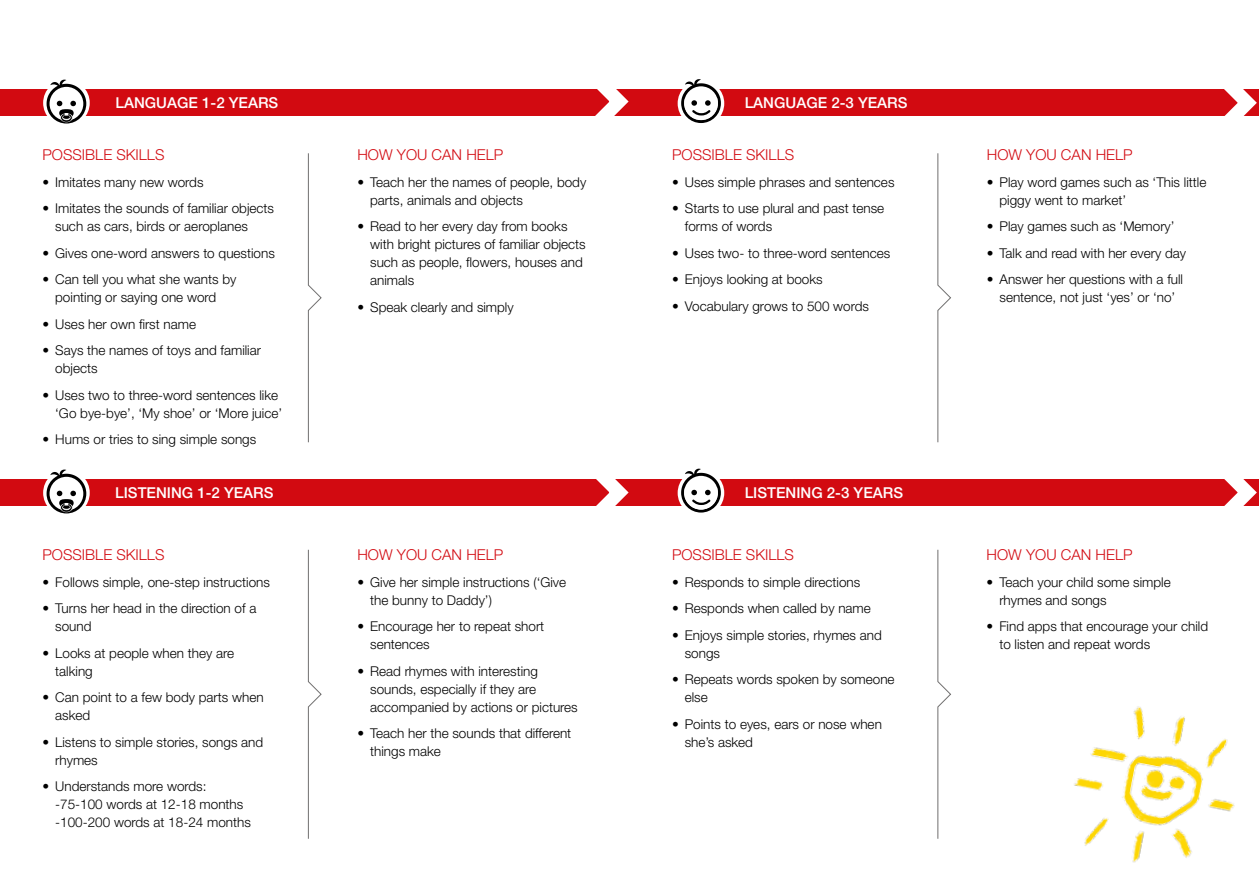
<style>
.page{position:relative;width:1259px;height:893px;background:#fff}
.page>*{position:absolute;margin:0;border:0;box-sizing:border-box;transform-origin:0 0}
.t1{font:300 15px "Helvetica Neue LT Pro";color:#d20a11}
.t2{font:500 15px "Helvetica Neue LT Pro";color:#fff}
.t3{font:300 13.5px/18px "Helvetica Neue LT Pro";color:#000}
</style>
<div class="page">
<div style="left:0;top:89px;width:1259px;height:27px;background:#d20a11"></div>
<div style="left:0;top:479px;width:1259px;height:27px;background:#d20a11"></div>
<svg style="left:595px;top:89px;width:34px;height:27px"></svg>
<svg style="left:1224px;top:89px;width:33px;height:27px"></svg>
<svg style="left:596px;top:479px;width:33px;height:27px"></svg>
<svg style="left:1224px;top:479px;width:33px;height:27px"></svg>
<svg style="left:43px;top:80px;width:47px;height:46px"></svg>
<svg style="left:47px;top:80px;width:39px;height:44px"></svg>
<svg style="left:43px;top:470px;width:47px;height:46px"></svg>
<svg style="left:47px;top:470px;width:39px;height:43px"></svg>
<div style="left:677px;top:80px;width:47px;height:47px;background:#fff;border-radius:50%"></div>
<svg style="left:681px;top:79px;width:40px;height:44px"></svg>
<div style="left:677px;top:470px;width:47px;height:46px;background:#fff;border-radius:50%"></div>
<svg style="left:681px;top:469px;width:40px;height:44px"></svg>
<img style="left:1074px;top:706px;width:161px;height:157px">
<svg style="left:308px;top:153px;width:13px;height:290px"></svg>
<svg style="left:937px;top:153px;width:14px;height:290px"></svg>
<svg style="left:308px;top:549px;width:13px;height:290px"></svg>
<svg style="left:937px;top:549px;width:14px;height:290px"></svg>
<p class="t2" style="left:115px;top:94px;width:164px">LANGUAGE 1-2 YEARS</p>
<p class="t2" style="left:744px;top:94px;width:164px">LANGUAGE 2-3 YEARS</p>
<p class="t1" style="left:42px;top:146px;width:123px">POSSIBLE SKILLS</p>
<p class="t3" style="left:42px;top:173px;width:163px">• Imitates many new words</p>
<p class="t3" style="left:55px;top:199px;width:220px;text-indent:-13px">• Imitates the sounds of familiar objects such as cars, birds or aeroplanes</p>
<p class="t3" style="left:42px;top:244px;width:234px">• Gives one-word answers to questions</p>
<p class="t3" style="left:42px;top:270px;width:195px;text-align:center">• Can tell you what she wants by pointing or saying one word</p>
<p class="t3" style="left:42px;top:315px;width:155px">• Uses her own first name</p>
<p class="t3" style="left:55px;top:341px;width:207px;text-indent:-13px">• Says the names of toys and familiar objects</p>
<p class="t3" style="left:42px;top:386px;width:241px;text-align:right">• Uses two to three-word sentences like ‘Go bye-bye’, ‘My shoe’ or ‘More juice’</p>
<p class="t3" style="left:42px;top:430px;width:215px">• Hums or tries to sing simple songs</p>
<p class="t1" style="left:357px;top:146px;width:147px">HOW YOU CAN HELP</p>
<p class="t3" style="left:370px;top:173px;width:218px;text-indent:-13px">• Teach her the names of people, body parts, animals and objects</p>
<p class="t3" style="left:370px;top:217px;width:217px;text-indent:-13px">• Read to her every day from books with bright pictures of familiar objects such as people, flowers, houses and animals</p>
<p class="t3" style="left:357px;top:298px;width:158px">• Speak clearly and simply</p>
<p class="t1" style="left:672px;top:146px;width:123px">POSSIBLE SKILLS</p>
<p class="t3" style="left:672px;top:173px;width:224px">• Uses simple phrases and sentences</p>
<p class="t3" style="left:685px;top:199px;width:201px;text-indent:-13px">• Starts to use plural and past tense forms of words</p>
<p class="t3" style="left:672px;top:244px;width:220px">• Uses two- to three-word sentences</p>
<p class="t3" style="left:672px;top:270px;width:152px">• Enjoys looking at books</p>
<p class="t3" style="left:672px;top:297px;width:198px">• Vocabulary grows to 500 words</p>
<p class="t2" style="left:115px;top:484px;width:160px">LISTENING 1-2 YEARS</p>
<p class="t2" style="left:744px;top:484px;width:160px">LISTENING 2-3 YEARS</p>
<p class="t1" style="left:42px;top:546px;width:123px">POSSIBLE SKILLS</p>
<p class="t3" style="left:42px;top:573px;width:229px">• Follows simple, one-step instructions</p>
<p class="t3" style="left:55px;top:599px;width:203px;text-indent:-13px">• Turns her head in the direction of a sound</p>
<p class="t3" style="left:55px;top:644px;width:180px;text-indent:-13px">• Looks at people when they are talking</p>
<p class="t3" style="left:55px;top:688px;width:210px;text-indent:-13px">• Can point to a few body parts when asked</p>
<p class="t3" style="left:55px;top:733px;width:209px;text-indent:-13px">• Listens to simple stories, songs and rhymes</p>
<p class="t3" style="left:55px;top:777px;width:197px;text-indent:-13px">• Understands more words: -75-100 words at 12-18 months -100-200 words at 18-24 months</p>
<p class="t1" style="left:357px;top:546px;width:147px">HOW YOU CAN HELP</p>
<p class="t3" style="left:370px;top:573px;width:198px;text-indent:-13px">• Give her simple instructions (‘Give the bunny to Daddy’)</p>
<p class="t3" style="left:370px;top:617px;width:176px;text-indent:-13px">• Encourage her to repeat short sentences</p>
<p class="t3" style="left:370px;top:662px;width:209px;text-indent:-13px">• Read rhymes with interesting sounds, especially if they are accompanied by actions or pictures</p>
<p class="t3" style="left:370px;top:724px;width:203px;text-indent:-13px">• Teach her the sounds that different things make</p>
<p class="t1" style="left:672px;top:546px;width:123px">POSSIBLE SKILLS</p>
<p class="t3" style="left:672px;top:573px;width:190px">• Responds to simple directions</p>
<p class="t3" style="left:672px;top:599px;width:200px">• Responds when called by name</p>
<p class="t3" style="left:685px;top:626px;width:199px;text-indent:-13px">• Enjoys simple stories, rhymes and songs</p>
<p class="t3" style="left:685px;top:670px;width:211px;text-indent:-13px">• Repeats words spoken by someone else</p>
<p class="t3" style="left:685px;top:715px;width:199px;text-indent:-13px">• Points to eyes, ears or nose when she’s asked</p>
<p class="t1" style="left:986px;top:146px;width:147px">HOW YOU CAN HELP</p>
<p class="t3" style="left:999px;top:173px;width:208px;text-indent:-13px">• Play word games such as ‘This little piggy went to market’</p>
<p class="t3" style="left:986px;top:217px;width:189px">• Play games such as ‘Memory’</p>
<p class="t3" style="left:986px;top:244px;width:201px">• Talk and read with her every day</p>
<p class="t3" style="left:986px;top:270px;width:198px;text-align:center">• Answer her questions with a full sentence, not just ‘yes’ or ‘no’</p>
<p class="t1" style="left:986px;top:546px;width:147px">HOW YOU CAN HELP</p>
<p class="t3" style="left:999px;top:573px;width:173px;text-indent:-13px">• Teach your child some simple rhymes and songs</p>
<p class="t3" style="left:999px;top:617px;width:210px;text-indent:-13px">• Find apps that encourage your child to listen and repeat words</p>
</div>
